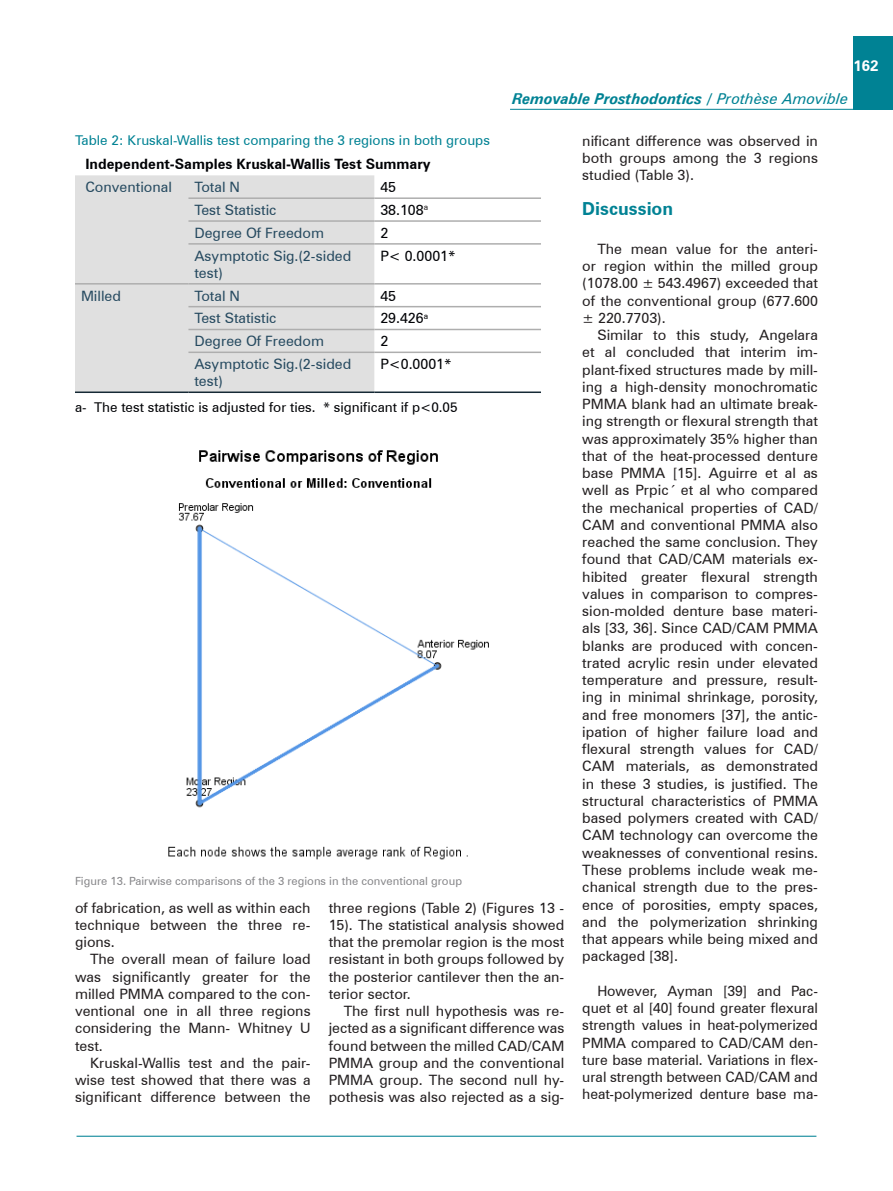
<style>
.page{position:relative;width:893px;height:1191px;background:#fff}
.page>*{position:absolute;margin:0;border:0;box-sizing:border-box;transform-origin:0 0}
.t1{font:700 18px "Zurich BT";color:#008294}
.t2{font:italic 700 15px "Zurich BT";color:#008294}
.t3{font:700 15px "Zurich BT";color:#fff}
.t4{font:14.25px/17.2px "Zurich BT";color:#231f20;text-align:justify}
.t5{font:14.25px/17.1px "Zurich BT";color:#264a60}
.t6{font:700 14.25px "Zurich BT";color:#010205}
.t7{font:14.25px "Zurich BT";color:#010205}
.t8{font:13.5px "Zurich BT";color:#008294}
.t9{font:13.5px "Zurich BT";color:#010205}
.t10{font:11.25px "Zurich BT";color:#87878a}
.s1{font-weight:400}
.s2{font-family:"Cambria Math"}
</style>
<div class="page">
<div style="left:853px;top:36px;width:40px;height:74px;background:#008294"></div>
<hr style="left:77px;top:1135px;width:739px;height:1px;background:#008294">
<hr style="left:510px;top:109px;width:383px;height:1px;background:#008294">
<svg style="left:374px;top:176px;width:167px;height:215px"></svg>
<div style="left:75px;top:175px;width:299px;height:216px;background:#e0e0e0"></div>
<hr style="left:188px;top:197px;width:186px;height:2px;background:#aeaeae">
<hr style="left:374px;top:197px;width:167px;height:2px;background:#aeaeae">
<hr style="left:188px;top:220px;width:186px;height:2px;background:#aeaeae">
<hr style="left:374px;top:220px;width:167px;height:2px;background:#aeaeae">
<hr style="left:188px;top:243px;width:186px;height:2px;background:#aeaeae">
<hr style="left:374px;top:243px;width:167px;height:2px;background:#aeaeae">
<hr style="left:75px;top:283px;width:113px;height:1px;background:#aeaeae">
<hr style="left:188px;top:283px;width:186px;height:1px;background:#aeaeae">
<hr style="left:374px;top:283px;width:167px;height:1px;background:#aeaeae">
<hr style="left:188px;top:306px;width:186px;height:1px;background:#aeaeae">
<hr style="left:374px;top:306px;width:167px;height:1px;background:#aeaeae">
<hr style="left:188px;top:329px;width:186px;height:1px;background:#aeaeae">
<hr style="left:374px;top:329px;width:167px;height:1px;background:#aeaeae">
<hr style="left:188px;top:351px;width:186px;height:2px;background:#aeaeae">
<hr style="left:374px;top:351px;width:167px;height:2px;background:#aeaeae">
<hr style="left:75px;top:391px;width:113px;height:2px;background:#152935">
<hr style="left:188px;top:391px;width:186px;height:2px;background:#152935">
<hr style="left:374px;top:391px;width:167px;height:2px;background:#152935">
<img style="left:168px;top:450px;width:321px;height:410px">
<p class="t3" style="left:854px;top:57px;width:26px">162</p>
<p class="t2" style="left:512px;top:90px;width:338px">Removable Prosthodontics / <span class="s1">Prothèse Amovible</span></p>
<p class="t8" style="left:75px;top:132px;width:416px">Table 2: Kruskal-Wallis test comparing the 3 regions in both groups</p>
<p class="t6" style="left:86px;top:156px;width:347px">Independent-Samples Kruskal-Wallis Test Summary</p>
<p class="t5" style="left:86px;top:178px;width:88px">Conventional</p>
<p class="t5" style="left:194px;top:178px;width:47px">Total N</p>
<p class="t7" style="left:380px;top:178px;width:17px">45</p>
<p class="t5" style="left:194px;top:201px;width:84px">Test Statistic</p>
<p class="t7" style="left:380px;top:201px;width:49px">38.108<sup>a</sup></p>
<p class="t5" style="left:194px;top:224px;width:131px">Degree Of Freedom</p>
<p class="t7" style="left:380px;top:224px;width:9px">2</p>
<p class="t5" style="left:194px;top:247px;width:158px">Asymptotic Sig.(2-sided test)</p>
<p class="t7" style="left:380px;top:247px;width:77px">P&lt; 0.0001*</p>
<p class="t5" style="left:81px;top:287px;width:42px">Milled</p>
<p class="t5" style="left:194px;top:287px;width:47px">Total N</p>
<p class="t7" style="left:380px;top:287px;width:17px">45</p>
<p class="t5" style="left:194px;top:310px;width:84px">Test Statistic</p>
<p class="t7" style="left:380px;top:310px;width:49px">29.426<sup>a</sup></p>
<p class="t5" style="left:194px;top:332px;width:131px">Degree Of Freedom</p>
<p class="t7" style="left:380px;top:332px;width:9px">2</p>
<p class="t5" style="left:194px;top:355px;width:158px">Asymptotic Sig.(2-sided test)</p>
<p class="t7" style="left:380px;top:355px;width:73px">P&lt;0.0001*</p>
<p class="t9" style="left:75px;top:399px;width:384px">a- The test statistic is adjusted for ties. * significant if p&lt;0.05</p>
<p class="t10" style="left:75px;top:874px;width:389px">Figure 13. Pairwise comparisons of the 3 regions in the conventional group</p>
<p class="t4" style="left:75px;top:899px;width:237px">of fabrication, as well as within each technique between the three re&shy;gions.</p>
<p class="t4" style="left:75px;top:950px;width:237px;text-indent:15px">The overall mean of failure load was significantly greater for the milled PMMA compared to the con&shy;ventional one in all three regions considering the Mann- Whitney U test.</p>
<p class="t4" style="left:75px;top:1054px;width:237px;text-indent:15px">Kruskal-Wallis test and the pair&shy;wise test showed that there was a significant difference between the</p>
<p class="t4" style="left:329px;top:899px;width:237px">three regions (Table 2) (Figures 13 - 15). The statistical analysis showed that the premolar region is the most resistant in both groups followed by the posterior cantilever then the an&shy;terior sector.</p>
<p class="t4" style="left:329px;top:1002px;width:237px;text-indent:15px">The first null hypothesis was re&shy;jected as a significant difference was found between the milled CAD/CAM PMMA group and the conventional PMMA group. The second null hy&shy;pothesis was also rejected as a sig-</p>
<p class="t4" style="left:582px;top:132px;width:237px">nificant difference was observed in both groups among the 3 regions studied (Table 3).</p>
<p class="t1" style="left:582px;top:197px;width:92px">Discussion</p>
<p class="t4" style="left:582px;top:240px;width:237px;text-indent:15px">The mean value for the anteri&shy;or region within the milled group (1078.00 ± 543.4967) exceeded that of the conventional group (677.600 ± 220.7703).</p>
<p class="t4" style="left:582px;top:326px;width:237px;text-indent:15px">Similar to this study, Angelara et al concluded that interim im&shy;plant-fixed structures made by mill&shy;ing a high-density monochromatic PMMA blank had an ultimate break&shy;ing strength or flexural strength that was approximately 35% higher than that of the heat-processed denture base PMMA [15]. Aguirre et al as well as Prpic <span class="s2">́</span> et al who compared the mechanical properties of CAD/ CAM and conventional PMMA also reached the same conclusion. They found that CAD/CAM materials ex&shy;hibited greater flexural strength values in comparison to compres&shy;sion-molded denture base materi&shy;als [33, 36]. Since CAD/CAM PMMA blanks are produced with concen&shy;trated acrylic resin under elevated temperature and pressure, result&shy;ing in minimal shrinkage, porosity, and free monomers [37], the antic&shy;ipation of higher failure load and flexural strength values for CAD/ CAM materials, as demonstrated in these 3 studies, is justified. The structural characteristics of PMMA based polymers created with CAD/ CAM technology can overcome the weaknesses of conventional resins.<br>These problems include weak me&shy;chanical strength due to the pres&shy;ence of porosities, empty spaces, and the polymerization shrinking that appears while being mixed and packaged [38].</p>
<p class="t4" style="left:582px;top:982px;width:237px;text-indent:15px">However, Ayman [39] and Pac&shy;quet et al [40] found greater flexural strength values in heat-polymerized PMMA compared to CAD/CAM den&shy;ture base material. Variations in flex&shy;ural strength between CAD/CAM and heat-polymerized denture base ma-</p>
</div>
